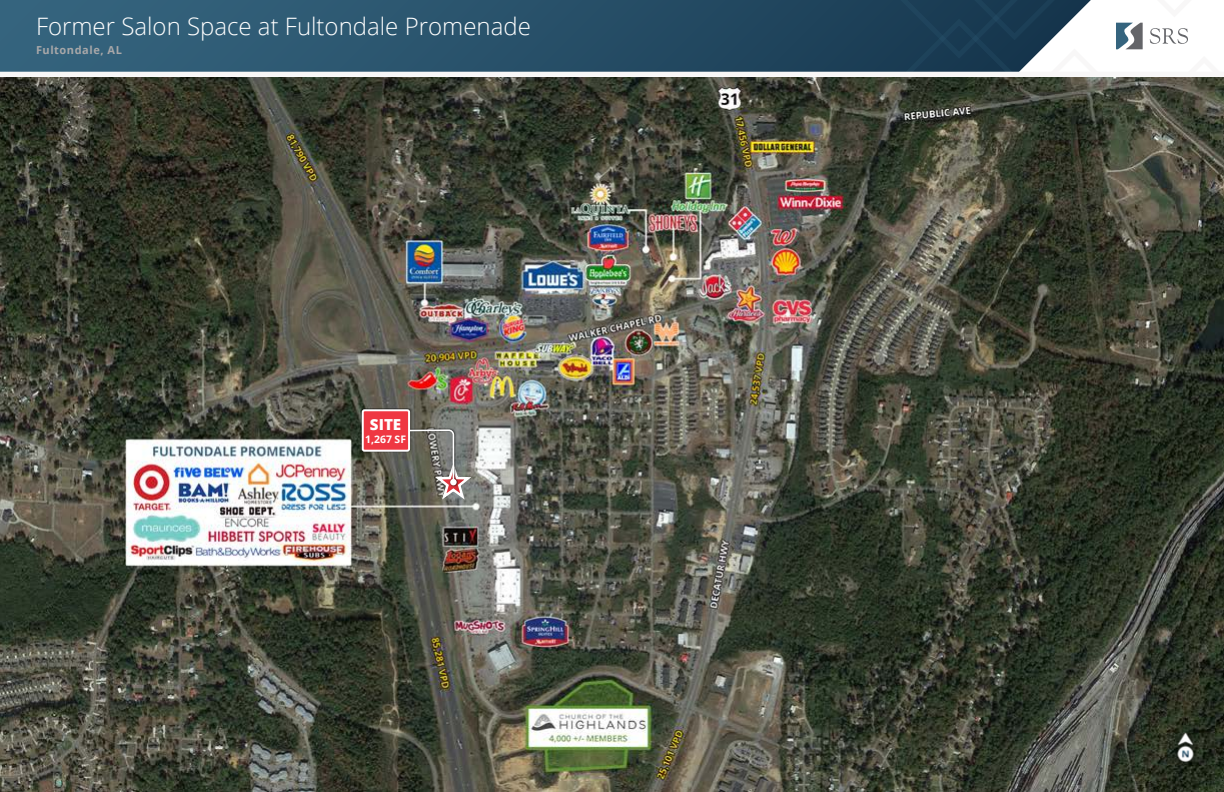
<style>
.page{position:relative;width:1224px;height:792px;background:#fff}
.page>*{position:absolute;margin:0;border:0;box-sizing:border-box;transform-origin:0 0}
.t1{font:300 24px "Open Sans";color:#fff}
.t2{font:800 15.2px "Open Sans";color:#fff}
.t3{font:700 11px "Open Sans";letter-spacing:.05em;color:#a9a8a9}
.t4{font:700 10.4px "Open Sans";color:#fff}
</style>
<div class="page">
<svg style="left:0;top:0;width:887px;height:72px;background:#2a536c"></svg>
<div style="left:0;top:72px;width:1224px;height:5px;background:#f8f7f7"></div>
<svg style="left:887px;top:0;width:301px;height:72px"></svg>
<img style="left:0;top:77px;width:1224px;height:715px">
<img style="left:1170px;top:724px;width:32px;height:45px">
<div style="left:360px;top:408px;width:98px;height:79px;background:#000;opacity:.75"></div>
<div style="left:363px;top:410px;width:46px;height:41px;background:#ef3742;border-radius:2px"></div>
<div style="left:362px;top:409px;width:48px;height:43px;border:2px solid #fff;border-radius:2px"></div>
<svg style="left:408px;top:429px;width:67px;height:74px;background:#7e7b75"></svg>
<p class="t1" style="left:36px;top:10px;width:496px">Former Salon Space at Fultondale Promenade</p>
<p class="t3" style="left:36px;top:42px;width:87px">Fultondale, AL</p>
<p class="t2" style="left:370px;top:413px;width:33px">SITE</p>
<p class="t4" style="left:365px;top:432px;width:42px">1,267 SF</p>
</div>
